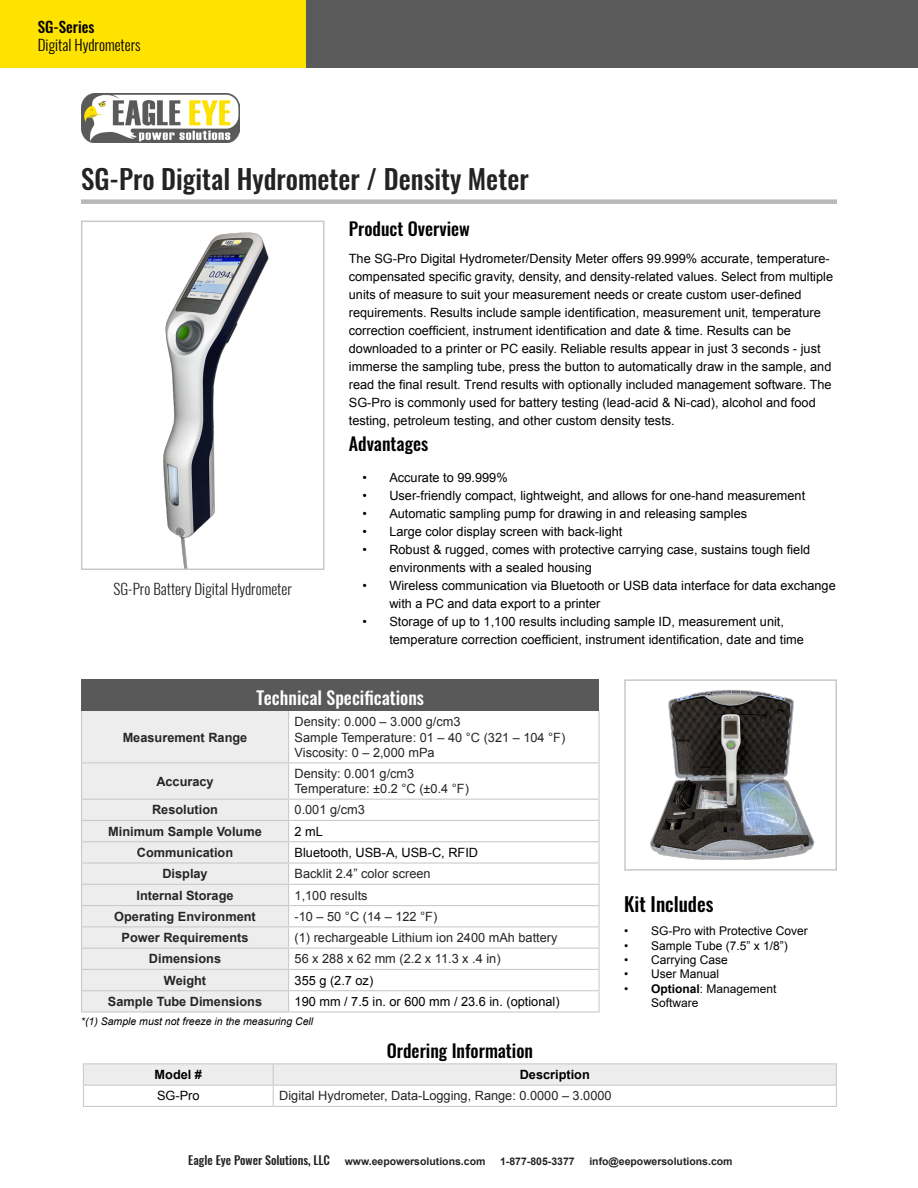
<style>
.page{position:relative;width:918px;height:1188px;background:#fff}
.page>*{position:absolute;margin:0;border:0;box-sizing:border-box;transform-origin:0 0}
.t1{font:500 27px "Oswald";color:#232323}
.t2{font:500 19.5px "Oswald";color:#000}
.t3{font:500 18px "Oswald";color:#000}
.t4{font:500 18px "Oswald";color:#fefefe}
.t5{font:300 15px "Oswald";color:#232323}
.t6{font:300 15px "Oswald";color:#000}
.t7{font:500 15px "Oswald";color:#000}
.t8{font:12.75px/18px "Arial";color:#000}
.t9{font:12.75px/15.3px "Arial";color:#252525}
.t10{font:700 12.75px "Arial";color:#262626}
.t11{font:700 12.75px "Arial";color:#000}
.t12{font:12px/14.4px "Arial";color:#000}
.t13{font:500 12px "Oswald";color:#232323}
.t14{font:italic 10.5px "Arial";color:#000}
.t15{font:700 10.5px "Arial";color:#232323}
.s1{font-weight:700}
.s2{font-family:"Arial";font-weight:700;font-size:10.5px}
</style>
<div class="page">
<div style="left:81px;top:199px;width:756px;height:5px;background:#bab8b9"></div>
<img style="left:82px;top:93px;width:158px;height:49px">
<div style="left:305px;top:0;width:613px;height:67px;background:#5a5a5a"></div>
<div style="left:0;top:0;width:305px;height:67px;background:#ffe300"></div>
<hr style="left:83px;top:1063px;width:190px;height:1px;background:#cbcbcb">
<hr style="left:273px;top:1063px;width:564px;height:1px;background:#cbcbcb">
<svg style="left:83px;top:1064px;width:754px;height:42px"></svg>
<hr style="left:83px;top:1106px;width:190px;height:1px;background:#cbcbcb">
<hr style="left:273px;top:1106px;width:564px;height:1px;background:#cbcbcb">
<div style="left:82px;top:679px;width:517px;height:32px;background:#595959"></div>
<div style="left:82px;top:711px;width:206px;height:300px;background:#ededed"></div>
<hr style="left:81px;top:711px;width:1px;height:51px;background:#cbcbcb">
<hr style="left:288px;top:711px;width:1px;height:51px;background:#cbcbcb">
<hr style="left:599px;top:711px;width:1px;height:51px;background:#cbcbcb">
<hr style="left:81px;top:762px;width:208px;height:1px;background:#cbcbcb">
<hr style="left:81px;top:763px;width:1px;height:36px;background:#cbcbcb">
<hr style="left:289px;top:762px;width:311px;height:1px;background:#cbcbcb">
<hr style="left:288px;top:763px;width:1px;height:36px;background:#cbcbcb">
<hr style="left:599px;top:763px;width:1px;height:36px;background:#cbcbcb">
<hr style="left:81px;top:799px;width:208px;height:1px;background:#cbcbcb">
<hr style="left:289px;top:799px;width:311px;height:1px;background:#cbcbcb">
<hr style="left:81px;top:820px;width:208px;height:1px;background:#cbcbcb">
<hr style="left:289px;top:820px;width:311px;height:1px;background:#cbcbcb">
<hr style="left:81px;top:841px;width:208px;height:1px;background:#cbcbcb">
<hr style="left:289px;top:841px;width:311px;height:1px;background:#cbcbcb">
<hr style="left:81px;top:862px;width:208px;height:2px;background:#cbcbcb">
<hr style="left:289px;top:862px;width:311px;height:2px;background:#cbcbcb">
<hr style="left:81px;top:884px;width:208px;height:1px;background:#cbcbcb">
<hr style="left:289px;top:884px;width:311px;height:1px;background:#cbcbcb">
<hr style="left:81px;top:905px;width:208px;height:1px;background:#cbcbcb">
<hr style="left:289px;top:905px;width:311px;height:1px;background:#cbcbcb">
<hr style="left:81px;top:926px;width:208px;height:1px;background:#cbcbcb">
<hr style="left:289px;top:926px;width:311px;height:1px;background:#cbcbcb">
<hr style="left:81px;top:948px;width:208px;height:1px;background:#cbcbcb">
<hr style="left:289px;top:948px;width:311px;height:1px;background:#cbcbcb">
<hr style="left:81px;top:969px;width:208px;height:1px;background:#cbcbcb">
<hr style="left:289px;top:969px;width:311px;height:1px;background:#cbcbcb">
<hr style="left:81px;top:990px;width:208px;height:1px;background:#cbcbcb">
<svg style="left:81px;top:800px;width:1px;height:211px"></svg>
<hr style="left:289px;top:990px;width:311px;height:1px;background:#cbcbcb">
<svg style="left:288px;top:800px;width:1px;height:211px"></svg>
<svg style="left:599px;top:800px;width:1px;height:211px"></svg>
<hr style="left:81px;top:1011px;width:208px;height:2px;background:#cbcbcb">
<hr style="left:289px;top:1011px;width:311px;height:2px;background:#cbcbcb">
<img style="left:163px;top:232px;width:106px;height:335px">
<div style="left:81px;top:221px;width:243px;height:349px;border:2px solid #c8c8c8"></div>
<img style="left:650px;top:689px;width:165px;height:171px">
<div style="left:624px;top:679px;width:213px;height:192px;border:2px solid #c8c8c8"></div>
<p class="t7" style="left:38px;top:16px;width:58px">SG-Series</p>
<p class="t6" style="left:38px;top:35px;width:104px">Digital Hydrometers</p>
<h1 class="t1" style="left:81px;top:160px;width:449px">SG-Pro Digital Hydrometer / Density Meter</h1>
<h3 class="t3" style="left:349px;top:216px;width:123px">Product Overview</h3>
<p class="t8" style="left:349px;top:249px;width:486px">The SG-Pro Digital Hydrometer/Density Meter offers 99.999% accurate, temperature&shy;compensated specific gravity, density, and density-related values. Select from multiple units of measure to suit your measurement needs or create custom user-defined requirements. Results include sample identification, measurement unit, temperature correction coefficient, instrument identification and date &amp; time. Results can be downloaded to a printer or PC easily. Reliable results appear in just 3 seconds - just immerse the sampling tube, press the button to automatically draw in the sample, and read the final result. Trend results with optionally included management software. The SG-Pro is commonly used for battery testing (lead-acid &amp; Ni-cad), alcohol and food testing, petroleum testing, and other custom density tests.</p>
<h3 class="t3" style="left:349px;top:431px;width:81px">Advantages</h3>
<p class="t8" style="left:362px;top:469px;width:147px">• Accurate to 99.999%</p>
<p class="t8" style="left:362px;top:487px;width:444px">• User-friendly compact, lightweight, and allows for one-hand measurement</p>
<p class="t8" style="left:362px;top:505px;width:386px">• Automatic sampling pump for drawing in and releasing samples</p>
<p class="t8" style="left:362px;top:523px;width:262px">• Large color display screen with back-light</p>
<p class="t8" style="left:389px;top:541px;width:422px;text-indent:-27px">• Robust &amp; rugged, comes with protective carrying case, sustains tough field environments with a sealed housing</p>
<p class="t8" style="left:389px;top:577px;width:448px;text-indent:-27px">• Wireless communication via Bluetooth or USB data interface for data exchange with a PC and data export to a printer</p>
<p class="t8" style="left:389px;top:613px;width:416px;text-indent:-27px">• Storage of up to 1,100 results including sample ID, measurement unit, temperature correction coefficient, instrument identification, date and time</p>
<p class="t5" style="left:114px;top:579px;width:180px">SG-Pro Battery Digital Hydrometer</p>
<p class="t10" style="left:123px;top:729px;width:126px">Measurement Range</p>
<h3 class="t4" style="left:257px;top:685px;width:169px">Technical Specifications</h3>
<p class="t9" style="left:295px;top:714px;width:272px">Density: 0.000 – 3.000 g/cm3<br>Sample Temperature: 01 – 40 °C (321 – 104 °F)<br>Viscosity: 0 – 2,000 mPa</p>
<p class="t10" style="left:156px;top:773px;width:59px">Accuracy</p>
<p class="t9" style="left:295px;top:766px;width:176px">Density: 0.001 g/cm3<br>Temperature: ±0.2 °C (±0.4 °F)</p>
<p class="t10" style="left:152px;top:802px;width:67px">Resolution</p>
<p class="t9" style="left:295px;top:802px;width:72px">0.001 g/cm3</p>
<p class="t10" style="left:108px;top:823px;width:155px">Minimum Sample Volume</p>
<p class="t8" style="left:295px;top:822px;width:30px">2 mL</p>
<p class="t10" style="left:137px;top:844px;width:98px">Communication</p>
<p class="t8" style="left:295px;top:844px;width:185px">Bluetooth, USB-A, USB-C, RFID</p>
<p class="t10" style="left:162px;top:865px;width:47px">Display</p>
<p class="t9" style="left:295px;top:866px;width:138px">Backlit 2.4” color screen</p>
<p class="t10" style="left:137px;top:887px;width:99px">Internal Storage</p>
<p class="t9" style="left:295px;top:888px;width:74px">1,100 results</p>
<p class="t10" style="left:114px;top:908px;width:143px">Operating Environment</p>
<p class="t9" style="left:295px;top:909px;width:144px">-10 – 50 °C (14 – 122 °F)</p>
<p class="t10" style="left:122px;top:929px;width:128px">Power Requirements</p>
<p class="t9" style="left:295px;top:930px;width:264px">(1) rechargeable Lithium ion 2400 mAh battery</p>
<p class="t10" style="left:149px;top:951px;width:74px">Dimensions</p>
<p class="t9" style="left:295px;top:951px;width:207px">56 x 288 x 62 mm (2.2 x 11.3 x .4 in)</p>
<p class="t10" style="left:164px;top:972px;width:44px">Weight</p>
<p class="t8" style="left:295px;top:971px;width:80px">355 g (2.7 oz)</p>
<p class="t10" style="left:108px;top:993px;width:156px">Sample Tube Dimensions</p>
<p class="t8" style="left:295px;top:993px;width:267px">190 mm / 7.5 in. or 600 mm / 23.6 in. (optional)</p>
<p class="t14" style="left:81px;top:1014px;width:234px">*(1) Sample must not freeze in the measuring Cell</p>
<h3 class="t3" style="left:387px;top:1038px;width:148px">Ordering Information</h3>
<p class="t11" style="left:155px;top:1066px;width:49px">Model #</p>
<p class="t11" style="left:520px;top:1066px;width:72px">Description</p>
<p class="t8" style="left:157px;top:1087px;width:44px">SG-Pro</p>
<p class="t9" style="left:279px;top:1088px;width:334px">Digital Hydrometer, Data-Logging, Range: 0.0000 – 3.0000</p>
<h2 class="t2" style="left:624px;top:890px;width:91px">Kit Includes</h2>
<p class="t12" style="left:624px;top:924px;width:185px">• SG-Pro with Protective Cover</p>
<p class="t12" style="left:624px;top:938px;width:165px">• Sample Tube (7.5” x 1/8”)</p>
<p class="t12" style="left:624px;top:953px;width:105px">• Carrying Case</p>
<p class="t12" style="left:624px;top:967px;width:97px">• User Manual</p>
<p class="t12" style="left:651px;top:981px;width:127px;text-indent:-27px">• <span class="s1">Optional</span>: Management<br>Software</p>
<p class="t13" style="left:188px;top:1152px;width:299px">Eagle Eye Power Solutions, LLC <span class="s2">www.eepowersolutions.com</span></p>
<p class="t15" style="left:500px;top:1155px;width:76px">1-877-805-3377</p>
<p class="t15" style="left:589px;top:1155px;width:145px">info@eepowersolutions.com</p>
</div>
